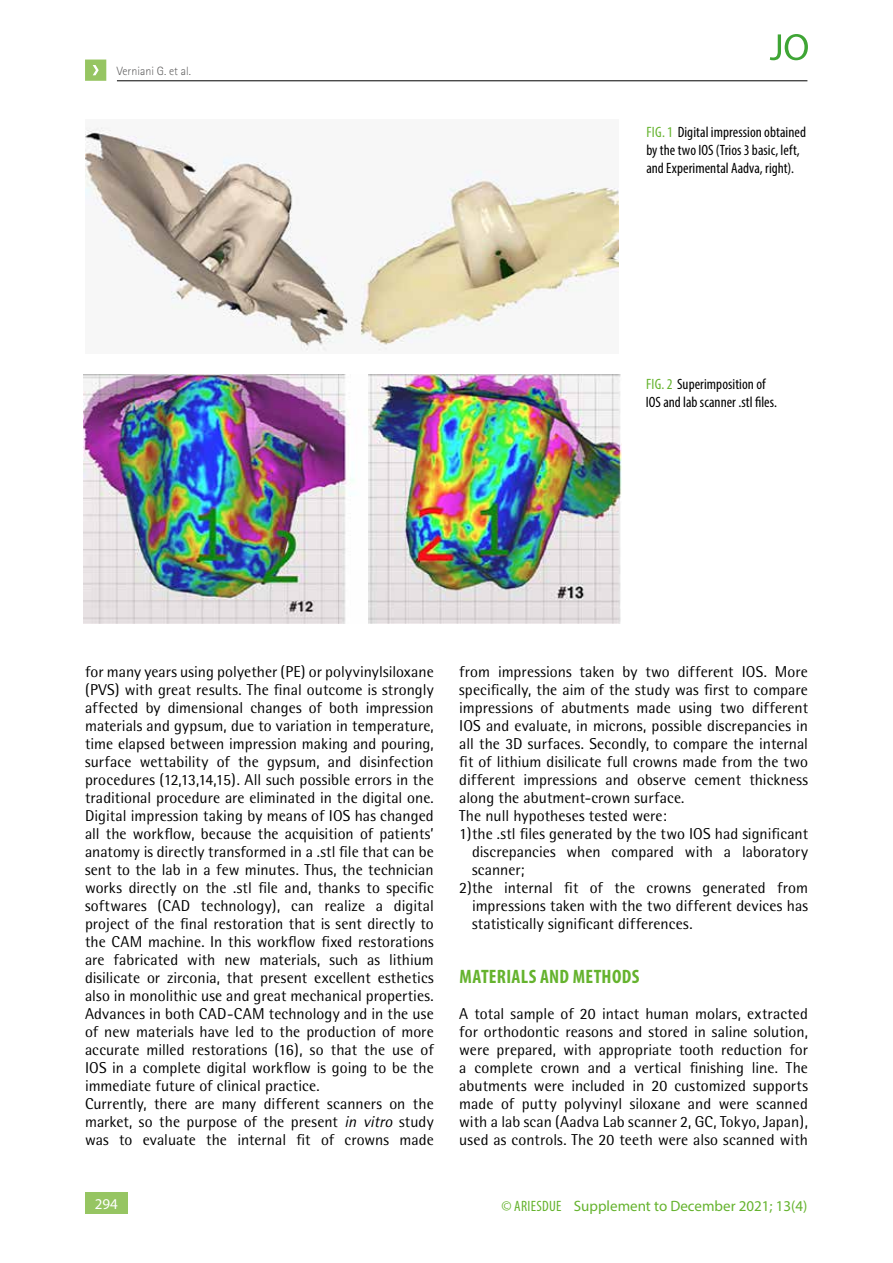
<style>
.page{position:relative;width:893px;height:1263px;background:#fff}
.page>*{position:absolute;margin:0;border:0;box-sizing:border-box;transform-origin:0 0}
.t1{font:700 condensed 19.5px "Myriad Pro";letter-spacing:.015em;color:#65b32e}
.t2{font:15.75px/18px "Rotis Semi Sans";letter-spacing:.005em;color:#000}
.t3{font:condensed 15px/18px "Myriad Pro";letter-spacing:.005em;color:#000}
.t4{font:15px "Myriad Pro";color:#65b32e}
.t5{font:15px "Myriad Pro";color:#fff}
.t6{font:300 12px "Rotis Sans Serif";color:#646363}
.s1{color:#65b32e}
.s2{font-style:italic}
.s3{font-stretch:condensed}
</style>
<div class="page">
<div style="left:85px;top:1193px;width:43px;height:21px;background:#96c562"></div>
<svg style="left:85px;top:60px;width:21px;height:21px"></svg>
<hr style="left:117px;top:81px;width:690px;height:1px;background:#000">
<svg style="left:770px;top:34px;width:38px;height:26px"></svg>
<img style="left:85px;top:127px;width:534px;height:224px">
<img style="left:84px;top:375px;width:538px;height:248px">
<p class="t6" style="left:117px;top:64px;width:76px">Verniani G. et al.</p>
<p class="t3" style="left:646px;top:123px;width:161px"><span class="s1">FIG. 1</span> Digital impression obtained by the two IOS (Trios 3 basic, left, and Experimental Aadva, right).</p>
<p class="t3" style="left:646px;top:375px;width:133px"><span class="s1">FIG. 2</span> Superimposition of<br>IOS and lab scanner .stl files.</p>
<p class="t2" style="left:85px;top:663px;width:350px">for many years using polyether (PE) or polyvinylsiloxane (PVS) with great results. The final outcome is strongly affected by dimensional changes of both impression materials and gypsum, due to variation in temperature, time elapsed between impression making and pouring, surface wettability of the gypsum, and disinfection procedures (12,13,14,15). All such possible errors in the traditional procedure are eliminated in the digital one.<br>Digital impression taking by means of IOS has changed all the workflow, because the acquisition of patients’ anatomy is directly transformed in a .stl file that can be sent to the lab in a few minutes. Thus, the technician works directly on the .stl file and, thanks to specific softwares (CAD technology), can realize a digital project of the final restoration that is sent directly to the CAM machine. In this workflow fixed restorations are fabricated with new materials, such as lithium disilicate or zirconia, that present excellent esthetics also in monolithic use and great mechanical properties.<br>Advances in both CAD-CAM technology and in the use of new materials have led to the production of more accurate milled restorations (16), so that the use of IOS in a complete digital workflow is going to be the immediate future of clinical practice.<br>Currently, there are many different scanners on the market, so the purpose of the present <span class="s2">in vitro</span> study was to evaluate the internal fit of crowns made</p>
<p class="t2" style="left:459px;top:663px;width:350px">from impressions taken by two different IOS. More</p>
<p class="t2" style="left:459px;top:681px;width:350px">specifically, the aim of the study was first to compare</p>
<p class="t2" style="left:459px;top:699px;width:350px">impressions of abutments made using two different</p>
<p class="t2" style="left:459px;top:717px;width:350px">IOS and evaluate, in microns, possible discrepancies in</p>
<p class="t2" style="left:459px;top:735px;width:350px">all the 3D surfaces. Secondly, to compare the internal</p>
<p class="t2" style="left:459px;top:753px;width:350px">fit of lithium disilicate full crowns made from the two</p>
<p class="t2" style="left:459px;top:771px;width:350px">different impressions and observe cement thickness</p>
<p class="t2" style="left:459px;top:789px;width:227px">along the abutment-crown surface.</p>
<p class="t2" style="left:459px;top:807px;width:209px">The null hypotheses tested were:</p>
<p class="t2" style="left:459px;top:825px;width:350px">1)the .stl files generated by the two IOS had significant</p>
<p class="t2" style="left:472px;top:843px;width:337px">discrepancies when compared with a laboratory</p>
<p class="t2" style="left:472px;top:861px;width:54px">scanner;</p>
<p class="t2" style="left:459px;top:879px;width:350px">2)the internal fit of the crowns generated from</p>
<p class="t2" style="left:472px;top:897px;width:338px">impressions taken with the two different devices has</p>
<p class="t2" style="left:472px;top:915px;width:222px">statistically significant differences.</p>
<p class="t1" style="left:459px;top:964px;width:181px">MATERIALS AND METHODS</p>
<p class="t2" style="left:459px;top:1005px;width:350px;text-align:justify">A total sample of 20 intact human molars, extracted for orthodontic reasons and stored in saline solution, were prepared, with appropriate tooth reduction for a complete crown and a vertical finishing line. The abutments were included in 20 customized supports made of putty polyvinyl siloxane and were scanned with a lab scan (Aadva Lab scanner 2, GC, Tokyo, Japan), used as controls. The 20 teeth were also scanned with</p>
<p class="t5" style="left:95px;top:1195px;width:25px">294</p>
<p class="t4" style="left:502px;top:1196px;width:307px"><span class="s3">© ARIESDUE</span> Supplement to December 2021; 13(4)</p>
</div>
